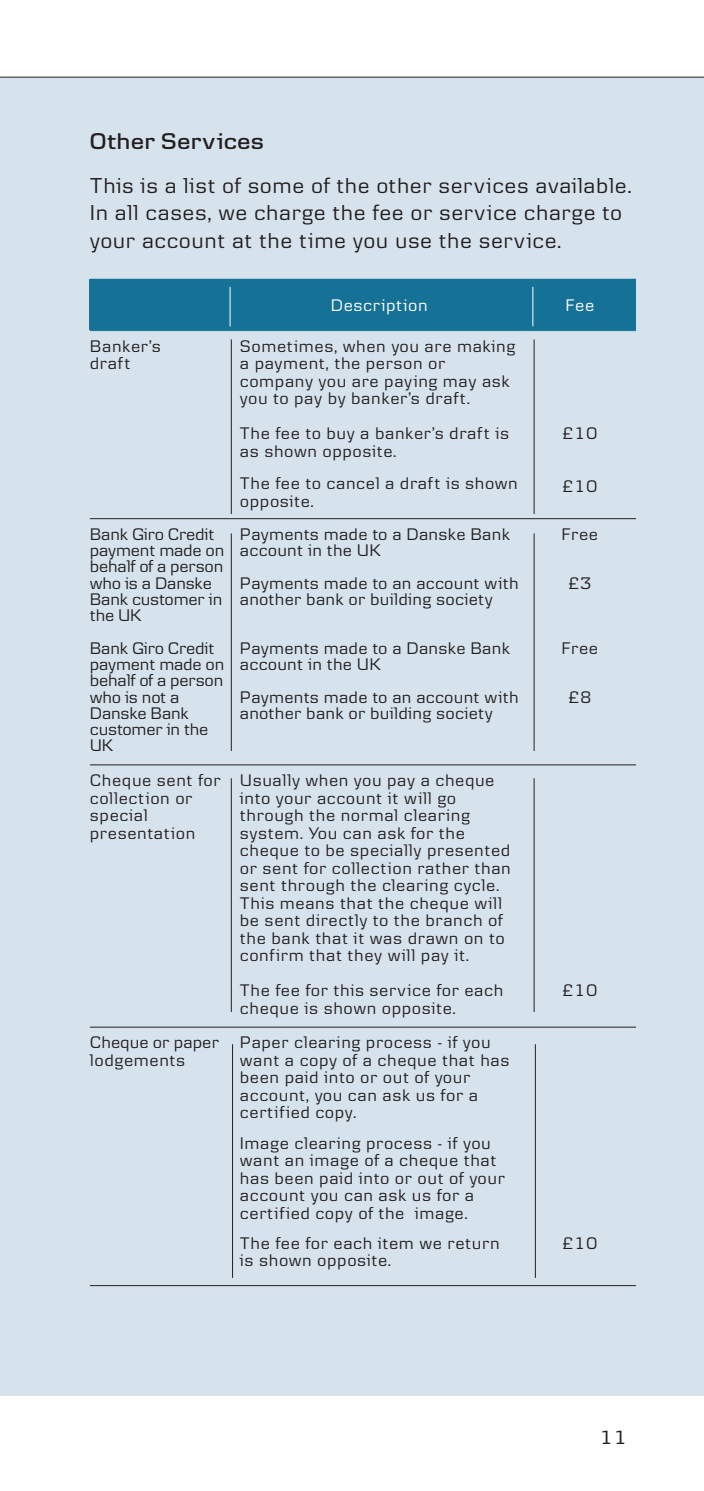
<style>
.page{position:relative;width:704px;height:1491px;background:#fff}
.page>*{position:absolute;margin:0;border:0;box-sizing:border-box;transform-origin:0 0}
.t1{font:600 23.75px "Danske Headline";letter-spacing:.035em;color:#231f20}
.t2{font:22.5px/27.5px "Danske Text";letter-spacing:.025em;color:#231f20}
.t3{font:20px "Danske Headline";color:#231f20}
.t4{font:17.5px/17.5px "Danske Text";letter-spacing:.03em;color:#231f20}
.t5{font:17.5px/16.2px "Danske Text";letter-spacing:-.015em;color:#231f20}
.t6{font:17.5px "Danske Text";letter-spacing:.035em;color:#fff}
</style>
<div class="page">
<div style="left:0;top:77px;width:703px;height:1318px;background:#d6e3ed"></div>
<hr style="left:3px;top:77px;width:700px;height:1px;background:#231f20">
<div style="left:90px;top:279px;width:145px;height:51px;background:#167196"></div>
<div style="left:235px;top:279px;width:288px;height:51px;background:#167196"></div>
<div style="left:523px;top:279px;width:113px;height:51px;background:#167196"></div>
<hr style="left:90px;top:330px;width:433px;height:1px;background:#167196">
<hr style="left:523px;top:330px;width:113px;height:1px;background:#167196">
<hr style="left:90px;top:518px;width:546px;height:1px;background:#231f20">
<hr style="left:90px;top:764px;width:546px;height:1px;background:#231f20">
<hr style="left:90px;top:1026px;width:546px;height:1px;background:#231f20">
<hr style="left:90px;top:1285px;width:546px;height:1px;background:#231f20">
<hr style="left:231px;top:778px;width:1px;height:234px;background:#231f20">
<hr style="left:533px;top:778px;width:1px;height:234px;background:#231f20">
<hr style="left:232px;top:1044px;width:1px;height:234px;background:#231f20">
<hr style="left:534px;top:1044px;width:1px;height:234px;background:#231f20">
<hr style="left:231px;top:339px;width:1px;height:175px;background:#231f20">
<hr style="left:533px;top:339px;width:1px;height:175px;background:#231f20">
<hr style="left:231px;top:533px;width:1px;height:218px;background:#231f20">
<hr style="left:533px;top:533px;width:1px;height:218px;background:#231f20">
<hr style="left:229px;top:287px;width:1px;height:39px;background:#fff">
<hr style="left:532px;top:287px;width:1px;height:39px;background:#fff">
<h1 class="t1" style="left:90px;top:133px;width:175px">Other Services</h1>
<p class="t2" style="left:90px;top:174px;width:543px">This is a list of some of the other services available.<br>In all cases, we charge the fee or service charge to your account at the time you use the service.</p>
<p class="t6" style="left:331px;top:299px;width:98px">Description</p>
<p class="t6" style="left:565px;top:299px;width:30px">Fee</p>
<p class="t4" style="left:90px;top:339px;width:72px">Banker’s draft</p>
<p class="t4" style="left:240px;top:339px;width:277px">Sometimes, when you are making a payment, the person or company you are paying may ask you to pay by banker’s draft.</p>
<p class="t4" style="left:240px;top:426px;width:270px">The fee to buy a banker’s draft is as shown opposite.</p>
<p class="t4" style="left:240px;top:476px;width:279px">The fee to cancel a draft is shown opposite.</p>
<p class="t5" style="left:90px;top:528px;width:136px">Bank Giro Credit payment made on behalf of a person who is a Danske<br>Bank customer in the UK</p>
<p class="t5" style="left:90px;top:641px;width:136px">Bank Giro Credit payment made on behalf of a person who is not a<br>Danske Bank customer in the<br>UK</p>
<p class="t4" style="left:240px;top:528px;width:271px;line-height:16.2px">Payments made to a Danske Bank account in the UK</p>
<p class="t4" style="left:240px;top:576px;width:280px;line-height:16.2px">Payments made to an account with another bank or building society</p>
<p class="t4" style="left:240px;top:641px;width:271px;line-height:16.2px">Payments made to a Danske Bank account in the UK</p>
<p class="t4" style="left:240px;top:690px;width:280px;line-height:16.2px">Payments made to an account with another bank or building society</p>
<p class="t4" style="left:562px;top:426px;width:37px">£10</p>
<p class="t4" style="left:562px;top:479px;width:37px">£10</p>
<p class="t4" style="left:561px;top:527px;width:38px">Free</p>
<p class="t4" style="left:568px;top:576px;width:25px">£3</p>
<p class="t4" style="left:561px;top:641px;width:38px">Free</p>
<p class="t4" style="left:568px;top:690px;width:25px">£8</p>
<p class="t4" style="left:90px;top:773px;width:132px">Cheque sent for collection or special presentation</p>
<p class="t4" style="left:240px;top:773px;width:272px">Usually when you pay a cheque into your account it will go through the normal clearing system. You can ask for the cheque to be specially presented or sent for collection rather than sent through the clearing cycle.<br>This means that the cheque will be sent directly to the branch of the bank that it was drawn on to confirm that they will pay it.</p>
<p class="t4" style="left:240px;top:983px;width:265px">The fee for this service for each cheque is shown opposite.</p>
<p class="t4" style="left:562px;top:983px;width:37px">£10</p>
<p class="t4" style="left:90px;top:1035px;width:131px">Cheque or paper lodgements</p>
<p class="t4" style="left:240px;top:1035px;width:271px">Paper clearing process - if you want a copy of a cheque that has been paid into or out of your account, you can ask us for a certified copy.</p>
<p class="t4" style="left:240px;top:1135px;width:266px">Image clearing process - if you want an image of a cheque that has been paid into or out of your account you can ask us for a certified copy of the image.</p>
<p class="t4" style="left:240px;top:1235px;width:261px">The fee for each item we return is shown opposite.</p>
<p class="t4" style="left:562px;top:1235px;width:37px">£10</p>
<p class="t3" style="left:599px;top:1430px;width:29px">11</p>
</div>
